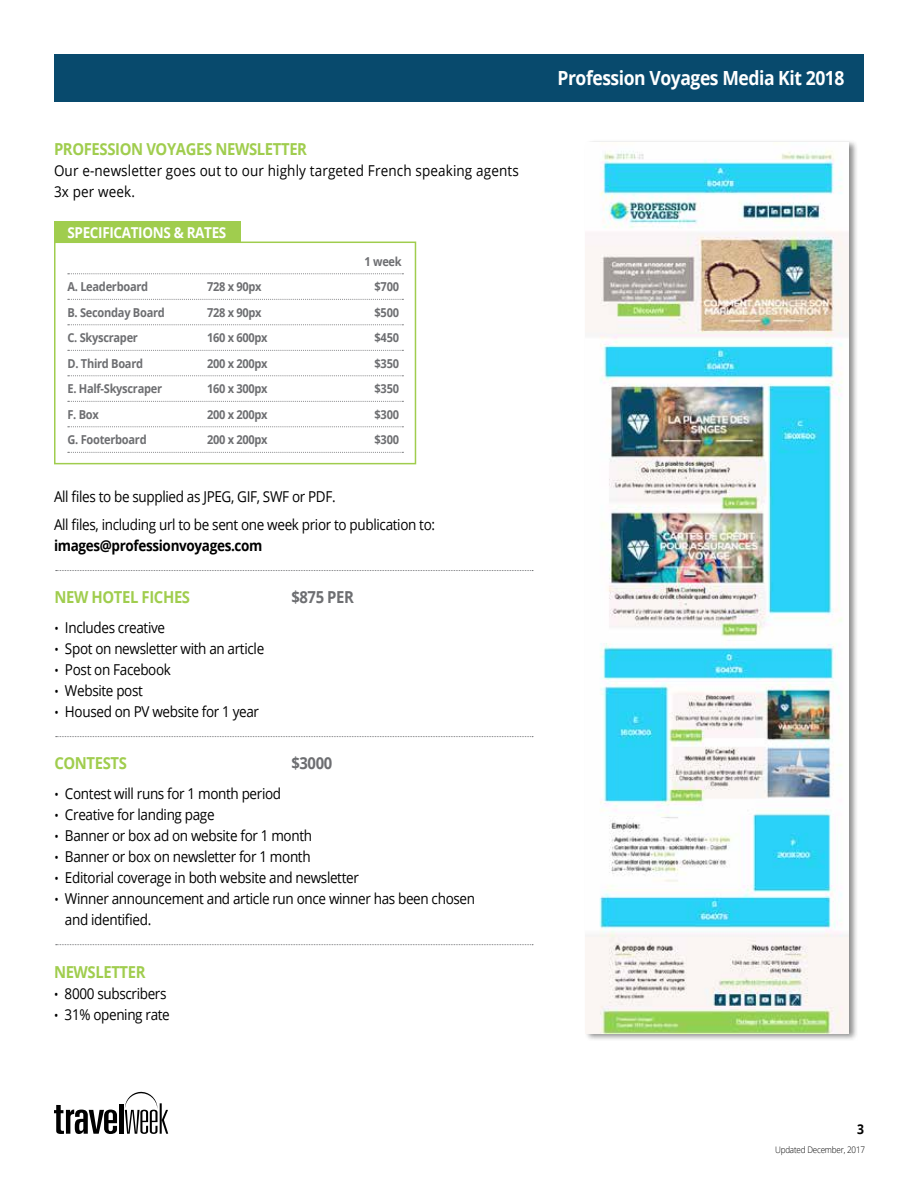
<style>
.page{position:relative;width:918px;height:1188px;background:#fff}
.page>*{position:absolute;margin:0;border:0;box-sizing:border-box;transform-origin:0 0}
.t1{font:700 19.5px "Open Sans";letter-spacing:-.025em;color:#fff;scale:.9 1}
.t2{font:700 16.5px "Open Sans";letter-spacing:-.025em;color:#a0cd4e;scale:.9 1}
.t3{font:700 16.5px "Open Sans";letter-spacing:-.025em;color:#6d6e71;scale:.9 1}
.t4{font:15px/21px "Open Sans";letter-spacing:-.025em;color:#000;scale:.9 1}
.t5{font:15px/21px "Open Sans";letter-spacing:.01em;color:#000;scale:.9 1}
.t6{font:700 15px "Open Sans";letter-spacing:-.025em;color:#000;scale:.9 1}
.t7{font:700 15px "Open Sans";letter-spacing:-.025em;color:#fff;scale:.9 1}
.t8{font:700 13.5px "Open Sans";color:#000;scale:.9 1}
.t9{font:700 12.3px "Open Sans";letter-spacing:-.025em;color:#6d6e71;scale:.9 1}
.t10{font:300 9px "Open Sans";letter-spacing:-.025em;color:#000;scale:.9 1}
.s1{font-size:12.75px}
</style>
<div class="page">
<svg style="left:125px;top:1092px;width:43px;height:42px"></svg>
<svg style="left:54px;top:1105px;width:63px;height:29px"></svg>
<div style="left:119px;top:1105px;width:5px;height:29px;background:#000"></div>
<svg style="left:56px;top:736px;width:477px;height:1px"></svg>
<svg style="left:56px;top:944px;width:477px;height:1px"></svg>
<svg style="left:56px;top:570px;width:477px;height:1px"></svg>
<div style="left:584px;top:139px;width:274px;height:903px;background:#000;opacity:.45"></div>
<img style="left:585px;top:142px;width:263px;height:892px">
<div style="left:54px;top:242px;width:362px;height:222px;border:2px solid #a0cd4e"></div>
<div style="left:54px;top:221px;width:187px;height:22px;background:#a0cd4e"></div>
<svg style="left:68px;top:274px;width:335px;height:1px"></svg>
<svg style="left:68px;top:299px;width:335px;height:1px"></svg>
<svg style="left:68px;top:325px;width:335px;height:1px"></svg>
<svg style="left:68px;top:350px;width:335px;height:1px"></svg>
<svg style="left:68px;top:376px;width:335px;height:1px"></svg>
<svg style="left:68px;top:401px;width:335px;height:1px"></svg>
<svg style="left:68px;top:427px;width:335px;height:1px"></svg>
<svg style="left:68px;top:452px;width:335px;height:1px"></svg>
<div style="left:54px;top:54px;width:810px;height:48px;background:#084a6d"></div>
<p class="t2" style="left:54px;top:138px;width:283px">PROFESSION VOYAGES NEWSLETTER</p>
<p class="t5" style="left:54px;top:160px;width:518px">Our e-newsletter goes out to our highly targeted French speaking agents<br>3x per week.</p>
<p class="t7" style="left:68px;top:222px;width:178px">SPECIFICATIONS &amp; RATES</p>
<p class="t9" style="left:364px;top:252px;width:43px">1 week</p>
<p class="t9" style="left:68px;top:278px;width:91px">A. Leaderboard</p>
<p class="t9" style="left:207px;top:278px;width:62px">728 x 90px</p>
<p class="t9" style="left:375px;top:278px;width:29px">$700</p>
<p class="t9" style="left:68px;top:303px;width:110px">B. Seconday Board</p>
<p class="t9" style="left:207px;top:303px;width:62px">728 x 90px</p>
<p class="t9" style="left:375px;top:303px;width:29px">$500</p>
<p class="t9" style="left:68px;top:329px;width:80px">C. Skyscraper</p>
<p class="t9" style="left:207px;top:329px;width:69px">160 x 600px</p>
<p class="t9" style="left:375px;top:329px;width:29px">$450</p>
<p class="t9" style="left:68px;top:354px;width:86px">D. Third Board</p>
<p class="t9" style="left:207px;top:354px;width:69px">200 x 200px</p>
<p class="t9" style="left:375px;top:354px;width:29px">$350</p>
<p class="t9" style="left:68px;top:380px;width:107px">E. Half-Skyscraper</p>
<p class="t9" style="left:207px;top:380px;width:69px">160 x 300px</p>
<p class="t9" style="left:375px;top:380px;width:29px">$350</p>
<p class="t9" style="left:68px;top:405px;width:36px">F. Box</p>
<p class="t9" style="left:207px;top:405px;width:69px">200 x 200px</p>
<p class="t9" style="left:375px;top:405px;width:29px">$300</p>
<p class="t9" style="left:68px;top:431px;width:89px">G. Footerboard</p>
<p class="t9" style="left:207px;top:431px;width:69px">200 x 200px</p>
<p class="t9" style="left:375px;top:431px;width:29px">$300</p>
<p class="t4" style="left:54px;top:482px;width:425px;line-height:27.8px">All files to be supplied as JPEG, GIF, SWF or PDF.<br>All files, including url to be sent one week prior to publication to:</p>
<p class="t6" style="left:54px;top:535px;width:233px">images@professionvoyages.com</p>
<p class="t2" style="left:54px;top:585px;width:152px">NEW HOTEL FICHES</p>
<p class="t3" style="left:291px;top:585px;width:71px">$875 PER</p>
<p class="t4" style="left:54px;top:617px;width:125px"><span class="s1">•</span> Includes creative</p>
<p class="t4" style="left:54px;top:638px;width:235px"><span class="s1">•</span> Spot on newsletter with an article</p>
<p class="t4" style="left:54px;top:659px;width:131px"><span class="s1">•</span> Post on Facebook</p>
<p class="t4" style="left:54px;top:680px;width:100px"><span class="s1">•</span> Website post</p>
<p class="t4" style="left:54px;top:701px;width:229px"><span class="s1">•</span> Housed on PV website for 1 year</p>
<p class="t2" style="left:54px;top:751px;width:82px">CONTESTS</p>
<p class="t3" style="left:291px;top:751px;width:47px">$3000</p>
<p class="t4" style="left:54px;top:783px;width:254px"><span class="s1">•</span> Contest will runs for 1 month period</p>
<p class="t4" style="left:54px;top:804px;width:180px"><span class="s1">•</span> Creative for landing page</p>
<p class="t4" style="left:54px;top:825px;width:288px"><span class="s1">•</span> Banner or box ad on website for 1 month</p>
<p class="t4" style="left:54px;top:846px;width:286px"><span class="s1">•</span> Banner or box on newsletter for 1 month</p>
<p class="t4" style="left:54px;top:867px;width:340px"><span class="s1">•</span> Editorial coverage in both website and newsletter</p>
<p class="t4" style="left:65px;top:888px;width:457px;text-indent:-11px"><span class="s1">•</span> Winner announcement and article run once winner has been chosen and identified.</p>
<p class="t2" style="left:54px;top:960px;width:103px">NEWSLETTER</p>
<p class="t4" style="left:54px;top:982px;width:127px"><span class="s1">•</span> 8000 subscribers</p>
<p class="t4" style="left:54px;top:1003px;width:130px"><span class="s1">•</span> 31% opening rate</p>
<h1 class="t1" style="left:558px;top:64px;width:320px">Profession Voyages Media Kit 2018</h1>
<p class="t8" style="left:857px;top:1120px;width:9px">3</p>
<p class="t10" style="left:775px;top:1143px;width:101px">Updated December, 2017</p>
</div>
